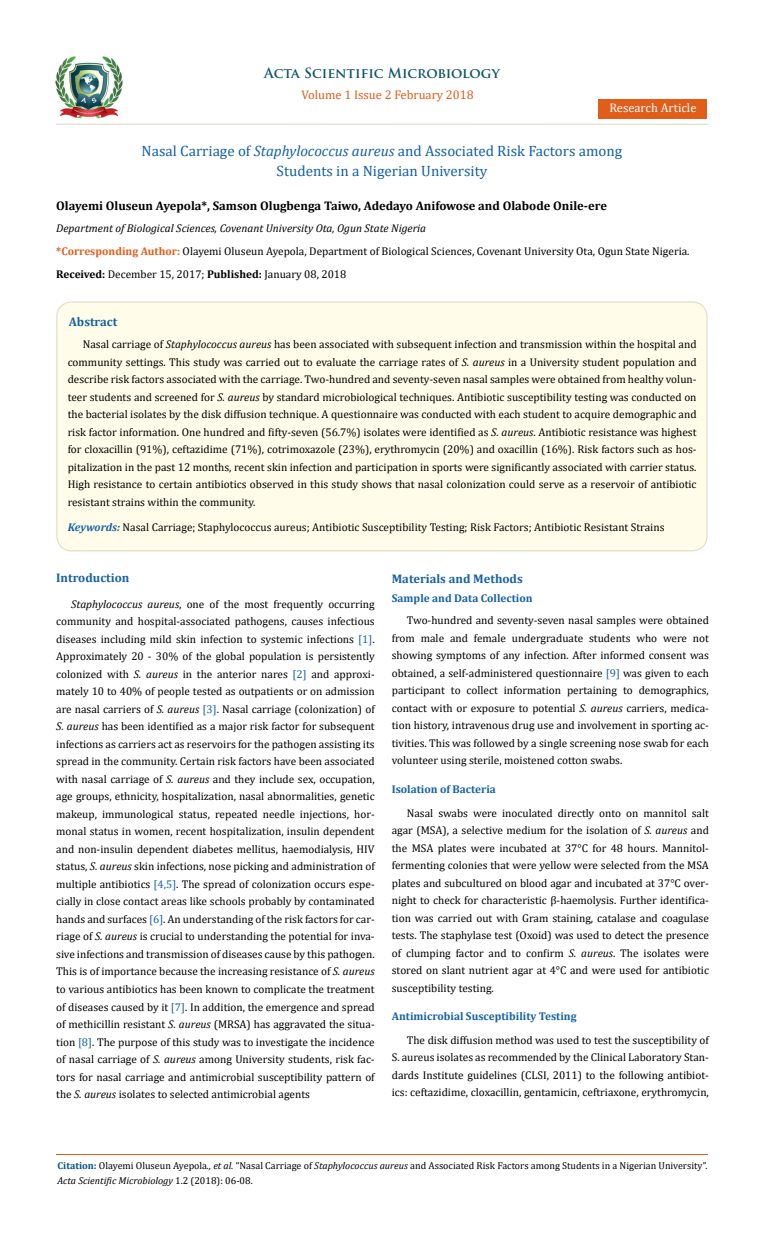
<style>
.page{position:relative;width:764px;height:1243px;background:#fff}
.page>*{position:absolute;margin:0;border:0;box-sizing:border-box;transform-origin:0 0}
.t1{font:15px/20px "Cambria";color:#1560a6;text-align:center}
.t2{font:700 13.75px "Trajan Pro";letter-spacing:-.005em;color:#0e546a}
.t3{font:700 12.5px "Cambria";color:#000}
.t4{font:700 12.5px "Cambria";color:#1560a6}
.t5{font:12.5px "Cambria";color:#e05d1a}
.t6{font:12.5px "Cambria";color:#fff}
.t7{font:11.25px/17.5px "Cambria";color:#000;text-align:justify}
.t8{font:700 11.25px "Cambria";color:#1560a6}
.t9{font:10px/15px "Cambria";color:#000}
.s1{font-style:italic}
.s2{font-weight:700;color:#e05d1a}
.s3{font-weight:700}
.s4{font-weight:700;font-style:italic;color:#1560a6}
.s5{font-weight:700;font-style:italic;color:#0e546a}
.s6{color:#1560a6}
.s7{font-weight:700;color:#035089}
</style>
<div class="page">
<img style="left:56px;top:57px;width:66px;height:61px">
<div style="left:599px;top:99px;width:108px;height:20px;background:#e05d1a"></div>
<hr style="left:56px;top:1154px;width:651px;height:1px;background:#e05d1a">
<hr style="left:56px;top:123px;width:651px;height:2px;background:#e2e0cd">
<div style="left:57px;top:302px;width:650px;height:249px;background:#fffde9;border-radius:15px"></div>
<div style="left:56px;top:301px;width:651px;height:250px;border:1px solid #e2e0cd;border-radius:15px"></div>
<p class="t2" style="left:264px;top:64px;width:237px">Acta Scientific Microbiology</p>
<p class="t5" style="left:301px;top:88px;width:174px">Volume 1 Issue 2 February 2018</p>
<p class="t6" style="left:609px;top:100px;width:89px">Research Article</p>
<h1 class="t1" style="left:142px;top:141px;width:482px">Nasal Carriage of <span class="s1">Staphylococcus aureus</span> and Associated Risk Factors among<br>Students in a Nigerian University</h1>
<p class="t3" style="left:56px;top:197px;width:552px">Olayemi Oluseun Ayepola*, Samson Olugbenga Taiwo, Adedayo Anifowose and Olabode Onile-ere</p>
<p class="t7" style="left:56px;top:217px;width:635px;line-height:22.8px"><span class="s1">Department of Biological Sciences, Covenant University Ota, Ogun State Nigeria<br></span><span class="s2">*Corresponding Author:</span> Olayemi Oluseun Ayepola, Department of Biological Sciences, Covenant University Ota, Ogun State Nigeria.</p>
<p class="t7" style="left:56px;top:265px;width:292px"><span class="s3">Received:</span> December 15, 2017; <span class="s3">Published:</span> January 08, 2018</p>
<p class="t4" style="left:69px;top:312px;width:50px">Abstract</p>
<p class="t7" style="left:68px;top:335px;width:630px;text-indent:15px">Nasal carriage of <span class="s1">Staphylococcus aureus</span> has been associated with subsequent infection and transmission within the hospital and community settings. This study was carried out to evaluate the carriage rates of <span class="s1">S. aureus</span> in a University student population and describe risk factors associated with the carriage. Two-hundred and seventy-seven nasal samples were obtained from healthy volun&shy;teer students and screened for <span class="s1">S. aureus</span> by standard microbiological techniques. Antibiotic susceptibility testing was conducted on the bacterial isolates by the disk diffusion technique. A questionnaire was conducted with each student to acquire demographic and risk factor information. One hundred and fifty-seven (56.7%) isolates were identified as <span class="s1">S. aureus</span>. Antibiotic resistance was highest for cloxacillin (91%), ceftazidime (71%), cotrimoxazole (23%), erythromycin (20%) and oxacillin (16%). Risk factors such as hos&shy;pitalization in the past 12 months, recent skin infection and participation in sports were significantly associated with carrier status.<br>High resistance to certain antibiotics observed in this study shows that nasal colonization could serve as a reservoir of antibiotic resistant strains within the community.</p>
<p class="t7" style="left:68px;top:519px;width:598px"><span class="s4">Keywords</span><span class="s5">:</span> Nasal Carriage; Staphylococcus aureus; Antibiotic Susceptibility Testing; Risk Factors; Antibiotic Resistant Strains</p>
<p class="t4" style="left:56px;top:569px;width:75px">Introduction</p>
<p class="t4" style="left:392px;top:569px;width:133px">Materials and Methods</p>
<p class="t7" style="left:56px;top:595px;width:320px;text-indent:15px"><span class="s1">Staphylococcus aureus</span>, one of the most frequently occurring community and hospital-associated pathogens, causes infectious diseases including mild skin infection to systemic infections <span class="s6">[1]</span>.<br>Approximately 20 - 30% of the global population is persistently colonized with <span class="s1">S. aureus</span> in the anterior nares <span class="s6">[2]</span> and approxi&shy;mately 10 to 40% of people tested as outpatients or on admission are nasal carriers of <span class="s1">S. aureus</span> <span class="s6">[3]</span>. Nasal carriage (colonization) of <span class="s1">S. aureus</span> has been identified as a major risk factor for subsequent infections as carriers act as reservoirs for the pathogen assisting its spread in the community. Certain risk factors have been associated with nasal carriage of <span class="s1">S. aureus</span> and they include sex, occupation, age groups, ethnicity, hospitalization, nasal abnormalities, genetic makeup, immunological status, repeated needle injections, hor&shy;monal status in women, recent hospitalization, insulin dependent and non-insulin dependent diabetes mellitus, haemodialysis, HIV status, <span class="s1">S. aureus</span> skin infections, nose picking and administration of multiple antibiotics <span class="s6">[4,5]</span>. The spread of colonization occurs espe&shy;cially in close contact areas like schools probably by contaminated hands and surfaces <span class="s6">[6]</span>. An understanding of the risk factors for car&shy;riage of <span class="s1">S. aureus</span> is crucial to understanding the potential for inva&shy;sive infections and transmission of diseases cause by this pathogen.<br>This is of importance because the increasing resistance of <span class="s1">S. aureus </span>to various antibiotics has been known to complicate the treatment of diseases caused by it <span class="s6">[7]</span>. In addition, the emergence and spread of methicillin resistant <span class="s1">S. aureus</span> (MRSA) has aggravated the situa&shy;tion <span class="s6">[8]</span>. The purpose of this study was to investigate the incidence of nasal carriage of <span class="s1">S. aureus</span> among University students, risk fac&shy;tors for nasal carriage and antimicrobial susceptibility pattern of the <span class="s1">S. aureus</span> isolates to selected antimicrobial agents</p>
<p class="t8" style="left:392px;top:589px;width:142px">Sample and Data Collection</p>
<p class="t7" style="left:392px;top:611px;width:319px;text-indent:15px">Two-hundred and seventy-seven nasal samples were obtained from male and female undergraduate students who were not showing symptoms of any infection. After informed consent was obtained, a self-administered questionnaire <span class="s6">[9]</span> was given to each participant to collect information pertaining to demographics, contact with or exposure to potential <span class="s1">S. aureus</span> carriers, medica&shy;tion history, intravenous drug use and involvement in sporting ac&shy;tivities. This was followed by a single screening nose swab for each volunteer using sterile, moistened cotton swabs.</p>
<p class="t8" style="left:392px;top:781px;width:106px">Isolation of Bacteria</p>
<p class="t7" style="left:392px;top:804px;width:319px;text-indent:15px">Nasal swabs were inoculated directly onto on mannitol salt agar (MSA), a selective medium for the isolation of <span class="s1">S. aureus</span> and the MSA plates were incubated at 37°C for 48 hours. Mannitol&shy;fermenting colonies that were yellow were selected from the MSA plates and subcultured on blood agar and incubated at 37°C over&shy;night to check for characteristic β-haemolysis. Further identifica&shy;tion was carried out with Gram staining, catalase and coagulase tests. The staphylase test (Oxoid) was used to detect the presence of clumping factor and to confirm <span class="s1">S. aureus</span>. The isolates were stored on slant nutrient agar at 4°C and were used for antibiotic susceptibility testing.</p>
<p class="t8" style="left:392px;top:1008px;width:186px">Antimicrobial Susceptibility Testing</p>
<p class="t7" style="left:392px;top:1031px;width:319px;text-indent:15px">The disk diffusion method was used to test the susceptibility of S. aureus isolates as recommended by the Clinical Laboratory Stan&shy;dards Institute guidelines (CLSI, 2011) to the following antibiot&shy;ics: ceftazidime, cloxacillin, gentamicin, ceftriaxone, erythromycin,</p>
<p class="t9" style="left:57px;top:1158px;width:651px"><span class="s7">Citation:</span> Olayemi Oluseun Ayepola<span class="s1">., et al.</span> “Nasal Carriage of <span class="s1">Staphylococcus aureus</span> and Associated Risk Factors among Students in a Nigerian University”.<br><span class="s1">Acta Scientific Microbiology</span> 1.2 (2018): 06-08.</p>
</div>
